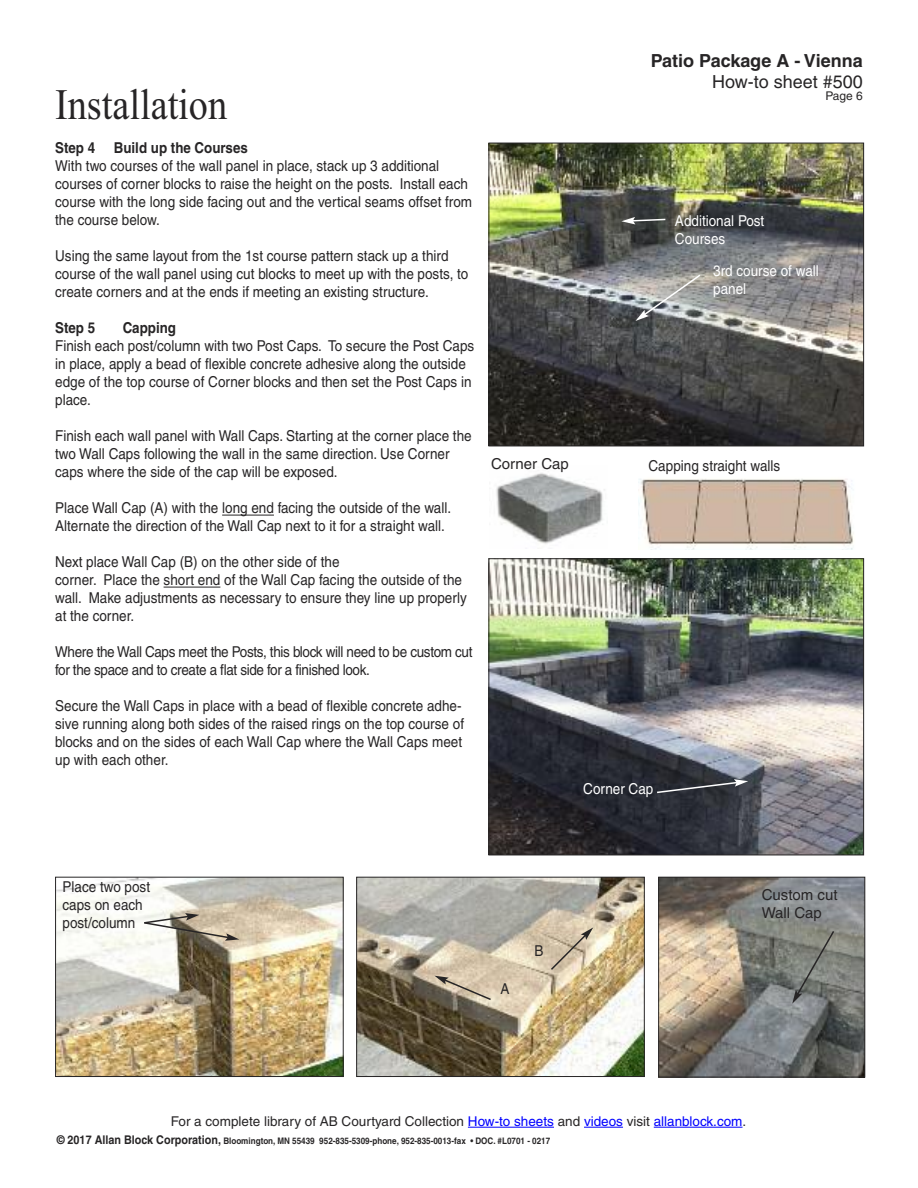
<style>
.page{position:relative;width:918px;height:1188px;background:#fff}
.page>*{position:absolute;margin:0;border:0;box-sizing:border-box;transform-origin:0 0}
.t1{font:43.5px "Times New Roman";color:#272526;scale:.88 1}
.t2{font:700 18px "Helvetica";color:#272526}
.t3{font:18px "Helvetica";color:#272526}
.t4{font:15px/18px "Helvetica";color:#272526;scale:.9 1}
.t5{font:15px/18px "Helvetica";letter-spacing:-.025em;color:#272526;scale:.9 1}
.t6{font:15px/18px "Helvetica";color:#fff;scale:.9 1}
.t7{font:700 15px "Helvetica";color:#272526;scale:.89 1}
.t8{font:15px/18px "Helvetica";color:#272526}
.t9{font:13.5px "Helvetica";color:#272526}
.t10{font:12px "Helvetica";color:#272526}
.t11{font:700 9px "Helvetica";color:#272526;scale:.9 1}
.s1{color:#00f}
.s2{font-size:12px}
</style>
<div class="page">
<hr style="left:222px;top:515px;width:52px;height:1px;background:#272526">
<hr style="left:164px;top:587px;width:56px;height:1px;background:#272526">
<hr style="left:468px;top:1127px;width:86px;height:1px;background:#00f">
<hr style="left:584px;top:1127px;width:39px;height:1px;background:#00f">
<hr style="left:654px;top:1127px;width:89px;height:1px;background:#00f">
<img style="left:491px;top:145px;width:371px;height:299px">
<div style="left:489px;top:143px;width:375px;height:303px;border:1px solid #272526"></div>
<svg style="left:621px;top:217px;width:46px;height:7px"></svg>
<img style="left:490px;top:560px;width:372px;height:293px">
<div style="left:488px;top:558px;width:376px;height:297px;border:1px solid #272526"></div>
<svg style="left:635px;top:273px;width:67px;height:48px;background:#a7a8a6"></svg>
<img style="left:638px;top:479px;width:216px;height:70px">
<img style="left:57px;top:879px;width:285px;height:196px">
<div style="left:55px;top:877px;width:289px;height:200px;border:1px solid #272526"></div>
<img style="left:358px;top:879px;width:285px;height:196px">
<div style="left:356px;top:877px;width:289px;height:200px;border:1px solid #272526"></div>
<svg style="left:143px;top:913px;width:96px;height:28px"></svg>
<svg style="left:434px;top:976px;width:59px;height:25px"></svg>
<svg style="left:549px;top:927px;width:44px;height:44px;background:#cbbca3"></svg>
<img style="left:660px;top:879px;width:203px;height:196px">
<div style="left:658px;top:877px;width:207px;height:200px;border:1px solid #272526"></div>
<svg style="left:792px;top:929px;width:44px;height:75px;background:#7c7f79"></svg>
<img style="left:496px;top:473px;width:109px;height:71px">
<svg style="left:655px;top:779px;width:93px;height:15px"></svg>
<h1 class="t1" style="left:55px;top:78px;width:197px">Installation</h1>
<p class="t7" style="left:55px;top:143px;width:218px">Step 4 Build up the Courses</p>
<p class="t4" style="left:55px;top:159px;width:465px">With two courses of the wall panel in place, stack up 3 additional courses of corner blocks to raise the height on the posts. Install each course with the long side facing out and the vertical seams offset from the course below.</p>
<p class="t4" style="left:55px;top:249px;width:461px">Using the same layout from the 1st course pattern stack up a third course of the wall panel using cut blocks to meet up with the posts, to create corners and at the ends if meeting an existing structure.</p>
<p class="t7" style="left:55px;top:323px;width:47px">Step 5</p>
<p class="t7" style="left:123px;top:323px;width:62px">Capping</p>
<p class="t4" style="left:55px;top:339px;width:467px">Finish each post/column with two Post Caps. To secure the Post Caps in place, apply a bead of flexible concrete adhesive along the outside edge of the top course of Corner blocks and then set the Post Caps in place.</p>
<p class="t4" style="left:55px;top:429px;width:464px">Finish each wall panel with Wall Caps. Starting at the corner place the two Wall Caps following the wall in the same direction. Use Corner caps where the side of the cap will be exposed.</p>
<p class="t4" style="left:55px;top:501px;width:441px">Place Wall Cap (A) with the long end facing the outside of the wall.<br>Alternate the direction of the Wall Cap next to it for a straight wall.</p>
<p class="t4" style="left:55px;top:555px;width:459px">Next place Wall Cap (B) on the other side of the<br>corner. Place the short end of the Wall Cap facing the outside of the wall. Make adjustments as necessary to ensure they line up properly at the corner.</p>
<p class="t5" style="left:55px;top:645px;width:465px">Where the Wall Caps meet the Posts, this block will need to be custom cut for the space and to create a flat side for a finished look.</p>
<p class="t4" style="left:55px;top:699px;width:456px">Secure the Wall Caps in place with a bead of flexible concrete adhe&shy;sive running along both sides of the raised rings on the top course of blocks and on the sides of each Wall Cap where the Wall Caps meet up with each other.</p>
<p class="t8" style="left:491px;top:456px;width:79px">Corner Cap</p>
<p class="t2" style="left:651px;top:54px;width:214px">Patio Package A - Vienna</p>
<p class="t10" style="left:825px;top:91px;width:39px">Page 6</p>
<p class="t3" style="left:712px;top:75px;width:152px">How-to sheet #500</p>
<p class="t6" style="left:675px;top:213px;width:101px">Additional Post<br>Courses</p>
<p class="t6" style="left:713px;top:263px;width:119px">3rd course of wall panel</p>
<p class="t4" style="left:649px;top:459px;width:148px">Capping straight walls</p>
<p class="t6" style="left:583px;top:781px;width:79px">Corner Cap</p>
<p class="t4" style="left:63px;top:879px;width:99px">Place two post caps on each post/column</p>
<p class="t4" style="left:501px;top:981px;width:12px">A</p>
<p class="t4" style="left:535px;top:943px;width:12px">B</p>
<p class="t8" style="left:762px;top:887px;width:77px">Custom cut<br>Wall Cap</p>
<p class="t9" style="left:171px;top:1116px;width:577px">For a complete library of AB Courtyard Collection <span class="s1">How-to sheets</span> and <span class="s1">videos</span> visit <span class="s1">allanblock.com</span>.</p>
<p class="t11" style="left:57px;top:1138px;width:550px"><span class="s2">© 2017 Allan Block Corporation,</span> Bloomington, MN 55439 952-835-5309-phone, 952-835-0013-fax • DOC. #L0701 - 0217</p>
</div>
